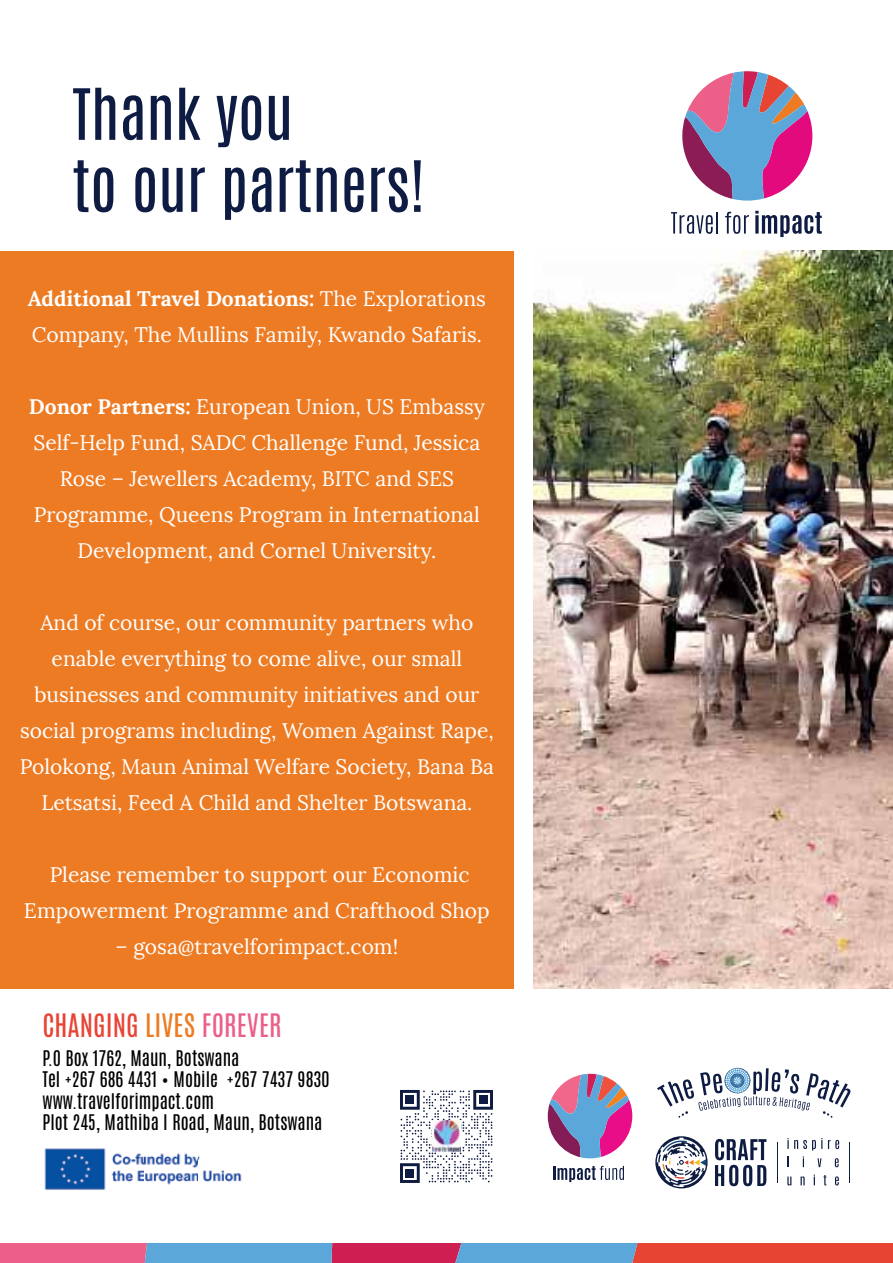
<style>
.page{position:relative;width:893px;height:1263px;background:#fff}
.page>*{position:absolute;margin:0;border:0;box-sizing:border-box;transform-origin:0 0}
.t1{font:60px/72px "Antonio";color:#0e1b42}
.t2{font:27px "Antonio";color:#e84434}
.t3{font:21px/36px "Lora";color:#fff;text-align:center}
.t4{font:18px/21.6px "Antonio";color:#000}
.s1{font-weight:700}
.s2{color:#ed7b23}
.s3{color:#eb5f88}
</style>
<div class="page">
<svg style="left:682px;top:71px;width:130px;height:130px"></svg>
<svg style="left:671px;top:212px;width:42px;height:22px"></svg>
<hr style="left:716px;top:212px;width:2px;height:22px;background:#0e1b42">
<svg style="left:725px;top:212px;width:24px;height:22px"></svg>
<svg style="left:755px;top:211px;width:67px;height:26px"></svg>
<svg style="left:0;top:1243px;width:892px;height:20px;background:#ac6b88"></svg>
<svg style="left:400px;top:1090px;width:93px;height:93px"></svg>
<div style="left:406px;top:1095px;width:8px;height:9px;background:#101b41"></div>
<div style="left:479px;top:1095px;width:8px;height:9px;background:#101b41"></div>
<div style="left:406px;top:1169px;width:8px;height:8px;background:#101b41"></div>
<img style="left:432px;top:1121px;width:28px;height:31px">
<svg style="left:548px;top:1074px;width:84px;height:84px"></svg>
<svg style="left:553px;top:1166px;width:71px;height:16px"></svg>
<svg style="left:655px;top:1136px;width:52px;height:52px"></svg>
<svg style="left:787px;top:1138px;width:35px;height:12px"></svg>
<svg style="left:828px;top:1140px;width:11px;height:9px"></svg>
<svg style="left:787px;top:1157px;width:2px;height:10px"></svg>
<svg style="left:817px;top:1158px;width:4px;height:9px"></svg>
<svg style="left:835px;top:1158px;width:4px;height:9px"></svg>
<svg style="left:787px;top:1176px;width:4px;height:9px"></svg>
<svg style="left:801px;top:1176px;width:4px;height:9px"></svg>
<svg style="left:823px;top:1175px;width:3px;height:10px"></svg>
<svg style="left:835px;top:1176px;width:4px;height:9px"></svg>
<svg style="left:715px;top:1139px;width:51px;height:47px"></svg>
<hr style="left:777px;top:1142px;width:1px;height:41px;background:#0f1c42">
<hr style="left:849px;top:1142px;width:1px;height:41px;background:#0f1c42">
<svg style="left:657px;top:1067px;width:193px;height:51px"></svg>
<img style="left:533px;top:251px;width:360px;height:738px">
<div style="left:0;top:251px;width:514px;height:738px;background:#ed7b23"></div>
<img style="left:44px;top:1148px;width:198px;height:42px">
<h1 class="t1" style="left:72px;top:79px;width:354px">Thank you<br>to our partners!</h1>
<p class="t3" style="left:28px;top:281px;width:460px;text-align:left"><span class="s1">Additional Travel Donations:</span> The Explorations<br>Company, The Mullins Family, Kwando Safaris.</p>
<p class="t3" style="left:29px;top:389px;width:458px"><span class="s1">Donor Partners:</span> European Union, US Embassy Self-Help Fund, SADC Challenge Fund, Jessica Rose – Jewellers Academy, BITC and SES Programme, Queens Program in International Development, and Cornel University.</p>
<p class="t3" style="left:20px;top:605px;width:476px">And of course, our community partners who enable everything to come alive, our small businesses and community initiatives and our social programs including, Women Against Rape, Polokong, Maun Animal Welfare Society, Bana Ba Letsatsi, Feed A Child and Shelter Botswana.</p>
<p class="t3" style="left:24px;top:857px;width:467px">Please remember to support our Economic<br>Empowerment Programme and Crafthood Shop</p>
<p class="t3" style="left:115px;top:929px;width:284px">– gosa@travelforimpact.com!</p>
<p class="t2" style="left:43px;top:1005px;width:241px">CHANGING <span class="s2">LIVES</span> <span class="s3">FOREVER</span></p>
<p class="t4" style="left:43px;top:1047px;width:289px">P.O Box 1762, Maun, Botswana<br>Tel +267 686 4431 • Mobile +267 7437 9830 www.travelforimpact.com<br>Plot 245, Mathiba I Road, Maun, Botswana</p>
</div>
